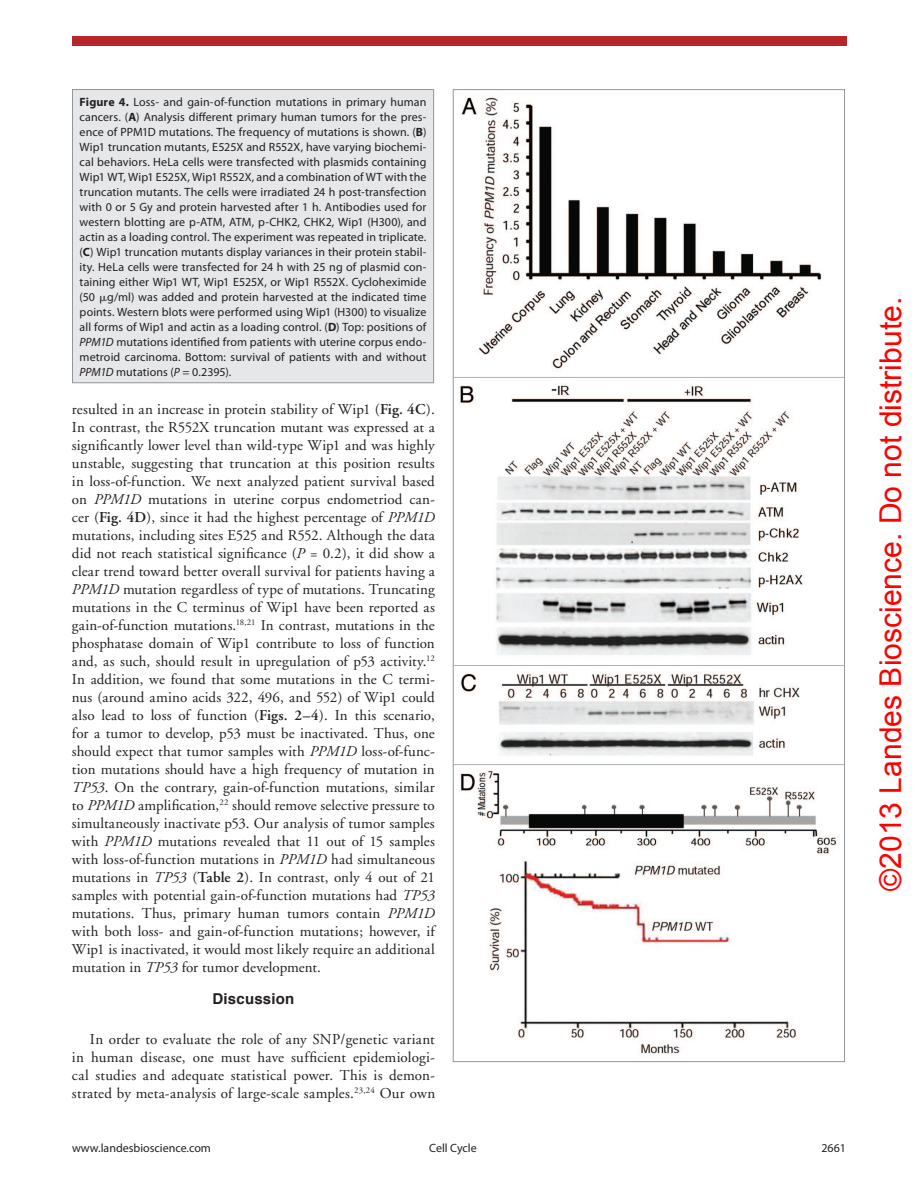
<style>
.page{position:relative;width:918px;height:1188px;background:#fff}
.page>*{position:absolute;margin:0;border:0;box-sizing:border-box;transform-origin:0 0}
.t1{font:30.15px "Arial";color:#f00}
.t2{font:15px/18px "Adobe Garamond";letter-spacing:.01em;color:#231f20;text-align:justify}
.t3{font:700 15px "Helvetica";letter-spacing:.015em;color:#231f20}
.t4{font:12px/15px "Myriad Pro";letter-spacing:.005em;color:#231f20;text-align:justify}
.s1{font-weight:700}
.s2{font-family:"Universal Std Greekw Math Pi"}
.s3{font-style:italic}
.s4{font-weight:600}
</style>
<div class="page">
<div style="left:72px;top:36px;width:774px;height:10px;background:#b7262b"></div>
<img style="left:455px;top:95px;width:388px;height:961px">
<div style="left:73px;top:90px;width:361px;height:293px;background:#e6e7e9"></div>
<div style="left:72px;top:89px;width:362px;height:294px;border:1px solid #939598"></div>
<p class="t4" style="left:80px;top:94px;width:348px"><span class="s1">Figure 4.</span> Loss- and gain-of-function mutations in primary human cancers. (<span class="s1">A</span>) Analysis different primary human tumors for the pres&shy;ence of PPM1D mutations. The frequency of mutations is shown. (<span class="s1">B</span>)<br>Wip1 truncation mutants, E525X and R552X, have varying biochemi&shy;cal behaviors. HeLa cells were transfected with plasmids containing Wip1 WT, Wip1 E525X, Wip1 R552X, and a combination of WT with the truncation mutants. The cells were irradiated 24 h post-transfection with 0 or 5 Gy and protein harvested after 1 h. Antibodies used for western blotting are p-ATM, ATM, p-CHK2, CHK2, Wip1 (H300), and actin as a loading control. The experiment was repeated in triplicate. (<span class="s1">C</span>) Wip1 truncation mutants display variances in their protein stabil&shy;ity. HeLa cells were transfected for 24 h with 25 ng of plasmid con&shy;taining either Wip1 WT, Wip1 E525X, or Wip1 R552X. Cycloheximide (50 <span class="s2">μ</span>g/ml) was added and protein harvested at the indicated time points. Western blots were performed using Wip1 (H300) to visualize all forms of Wip1 and actin as a loading control. (<span class="s1">D</span>) Top: positions of <span class="s3">PPM1D</span> mutations identified from patients with uterine corpus endo&shy;metroid carcinoma. Bottom: survival of patients with and without <span class="s3">PPM1D</span> mutations (<span class="s3">P</span> = 0.2395).</p>
<p class="t2" style="left:72px;top:401px;width:364px">resulted in an increase in protein stability of Wip1 (<span class="s4">Fig. 4C</span>).<br>In contrast, the R552X truncation mutant was expressed at a significantly lower level than wild-type Wip1 and was highly unstable, suggesting that truncation at this position results in loss-of-function. We next analyzed patient survival based on <span class="s3">PPM1D</span> mutations in uterine corpus endometriod can&shy;cer (<span class="s4">Fig. 4D</span>), since it had the highest percentage of <span class="s3">PPM1D </span>mutations, including sites E525 and R552. Although the data did not reach statistical significance (<span class="s3">P</span> = 0.2), it did show a clear trend toward better overall survival for patients having a <span class="s3">PPM1D</span> mutation regardless of type of mutations. Truncating mutations in the C terminus of Wip1 have been reported as gain-of-function mutations.<sup>18,21</sup> In contrast, mutations in the phosphatase domain of Wip1 contribute to loss of function and, as such, should result in upregulation of p53 activity.<sup>12<br></sup>In addition, we found that some mutations in the C termi&shy;nus (around amino acids 322, 496, and 552) of Wip1 could also lead to loss of function (<span class="s4">Figs. 2–4</span>). In this scenario, for a tumor to develop, p53 must be inactivated. Thus, one should expect that tumor samples with <span class="s3">PPM1D</span> loss-of-func&shy;tion mutations should have a high frequency of mutation in <span class="s3">TP53</span>. On the contrary, gain-of-function mutations, similar to <span class="s3">PPM1D</span> amplification,<sup>22</sup> should remove selective pressure to simultaneously inactivate p53. Our analysis of tumor samples with <span class="s3">PPM1D</span> mutations revealed that 11 out of 15 samples with loss-of-function mutations in <span class="s3">PPM1D</span> had simultaneous mutations in <span class="s3">TP53</span> (<span class="s4">Table 2</span>). In contrast, only 4 out of 21 samples with potential gain-of-function mutations had <span class="s3">TP53 </span>mutations. Thus, primary human tumors contain <span class="s3">PPM1D </span>with both loss- and gain-of-function mutations; however, if Wip1 is inactivated, it would most likely require an additional mutation in <span class="s3">TP53</span> for tumor development.</p>
<p class="t3" style="left:212px;top:987px;width:83px">Discussion</p>
<p class="t2" style="left:72px;top:1031px;width:365px;text-indent:18px">In order to evaluate the role of any SNP/genetic variant in human disease, one must have sufficient epidemiologi&shy;cal studies and adequate statistical power. This is demon&shy;strated by meta-analysis of large-scale samples.<sup>23,24</sup> Our own</p>
<p class="t4" style="left:72px;top:1140px;width:140px">www.landesbioscience.com</p>
<p class="t4" style="left:429px;top:1140px;width:49px">Cell Cycle</p>
<p class="t4" style="left:821px;top:1140px;width:26px">2661</p>
<h1 class="t1" style="left:871px;top:891px;width:595px;rotate:-90deg">©2013 Landes Bioscience. Do not distribute.</h1>
</div>
